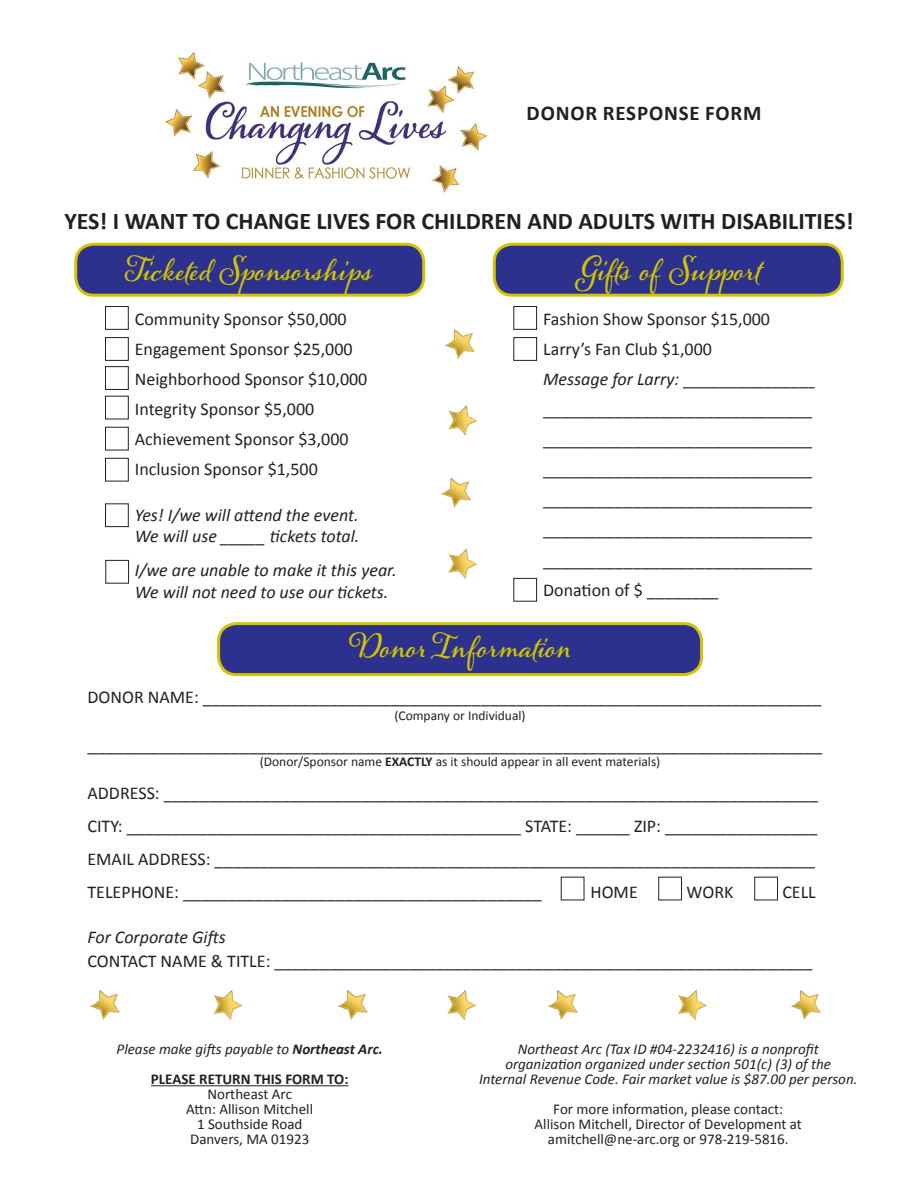
<style>
.page{position:relative;width:918px;height:1188px;background:#fff}
.page>*{position:absolute;margin:0;border:0;box-sizing:border-box;transform-origin:0 0}
.t1{font:700 30px "Alana";color:#d2c401}
.t2{font:700 24px "Calibri";color:#231f20}
.t3{font:700 21px "Calibri";letter-spacing:.04em;color:#231f20}
.t4{font:18px/24px "Calibri";color:#231f20}
.t5{font:italic 18px/21.6px "Calibri";color:#231f20}
.t6{font:15px/15px "Calibri";color:#231f20;text-align:center}
.t7{font:italic 15px/15px "Calibri";color:#231f20;text-align:center}
.t8{font:13.5px "Calibri";color:#231f20}
.s1{font-style:normal}
.s2{font-weight:700}
.s3{font-style:italic}
</style>
<div class="page">
<img style="left:164px;top:52px;width:323px;height:141px">
<div style="left:76px;top:244px;width:348px;height:51px;background:#2b318d;border-radius:18px"></div>
<div style="left:74px;top:243px;width:351px;height:54px;border:3px solid #d2c401;border-radius:18px"></div>
<div style="left:105px;top:306px;width:24px;height:24px;border:1px solid #231f20"></div>
<div style="left:105px;top:337px;width:24px;height:24px;border:1px solid #231f20"></div>
<div style="left:105px;top:366px;width:24px;height:24px;border:1px solid #231f20"></div>
<div style="left:105px;top:396px;width:24px;height:23px;border:1px solid #231f20"></div>
<div style="left:105px;top:427px;width:24px;height:23px;border:1px solid #231f20"></div>
<div style="left:105px;top:458px;width:24px;height:23px;border:1px solid #231f20"></div>
<div style="left:105px;top:503px;width:24px;height:24px;border:1px solid #231f20"></div>
<div style="left:105px;top:560px;width:24px;height:24px;border:1px solid #231f20"></div>
<div style="left:513px;top:306px;width:24px;height:24px;border:1px solid #231f20"></div>
<div style="left:513px;top:337px;width:24px;height:24px;border:1px solid #231f20"></div>
<div style="left:513px;top:578px;width:24px;height:24px;border:1px solid #231f20"></div>
<hr style="left:151px;top:1085px;width:198px;height:1px;background:#231f20">
<div style="left:494px;top:244px;width:348px;height:51px;background:#2b318d;border-radius:18px"></div>
<div style="left:493px;top:243px;width:351px;height:54px;border:3px solid #d2c401;border-radius:18px"></div>
<div style="left:219px;top:624px;width:483px;height:51px;background:#2b318d;border-radius:18px"></div>
<div style="left:217px;top:622px;width:486px;height:54px;border:3px solid #d2c401;border-radius:18px"></div>
<img style="left:445px;top:329px;width:30px;height:30px">
<img style="left:448px;top:549px;width:30px;height:30px">
<img style="left:441px;top:477px;width:30px;height:31px">
<img style="left:448px;top:405px;width:29px;height:31px">
<img style="left:90px;top:990px;width:30px;height:30px">
<img style="left:678px;top:990px;width:29px;height:31px">
<img style="left:548px;top:990px;width:30px;height:30px">
<img style="left:447px;top:990px;width:29px;height:31px">
<div style="left:754px;top:877px;width:24px;height:23px;border:1px solid #231f20"></div>
<div style="left:658px;top:877px;width:24px;height:23px;border:1px solid #231f20"></div>
<img style="left:791px;top:990px;width:30px;height:30px">
<img style="left:338px;top:990px;width:30px;height:30px">
<img style="left:213px;top:990px;width:30px;height:30px">
<p class="t3" style="left:527px;top:98px;width:236px">DONOR RESPONSE FORM</p>
<p class="t2" style="left:64px;top:204px;width:791px">YES! I WANT TO CHANGE LIVES FOR CHILDREN AND ADULTS WITH DISABILITIES!</p>
<p class="t1" style="left:127px;top:252px;width:247px">Ticketed Sponsorships</p>
<p class="t1" style="left:577px;top:252px;width:185px">Gifts of Support</p>
<p class="t4" style="left:135px;top:307px;width:213px">Community Sponsor $50,000</p>
<p class="t4" style="left:135px;top:337px;width:219px">Engagement Sponsor $25,000</p>
<p class="t4" style="left:135px;top:367px;width:234px">Neighborhood Sponsor $10,000</p>
<p class="t4" style="left:135px;top:397px;width:181px">Integrity Sponsor $5,000</p>
<p class="t4" style="left:135px;top:427px;width:215px">Achievement Sponsor $3,000</p>
<p class="t4" style="left:135px;top:457px;width:184px">Inclusion Sponsor $1,500</p>
<p class="t5" style="left:135px;top:503px;width:226px">Yes! I/we will attend the event.<br>We will use _____ tickets total.</p>
<p class="t5" style="left:135px;top:559px;width:263px">I/we are unable to make it this year.<br>We will not need to use our tickets.</p>
<p class="t4" style="left:543px;top:307px;width:228px">Fashion Show Sponsor $15,000</p>
<p class="t4" style="left:543px;top:337px;width:170px">Larry’s Fan Club $1,000</p>
<p class="t5" style="left:543px;top:368px;width:273px">Message for Larry: <span class="s1">_______________</span></p>
<p class="t4" style="left:543px;top:397px;width:270px">______________________________</p>
<p class="t4" style="left:543px;top:427px;width:270px">______________________________</p>
<p class="t4" style="left:543px;top:457px;width:270px">______________________________</p>
<p class="t4" style="left:543px;top:487px;width:270px">______________________________</p>
<p class="t4" style="left:543px;top:517px;width:270px">______________________________</p>
<p class="t4" style="left:543px;top:548px;width:270px">______________________________</p>
<p class="t4" style="left:543px;top:578px;width:177px">Donation of $ ________</p>
<p class="t1" style="left:351px;top:630px;width:221px">Donor Information</p>
<p class="t4" style="left:87px;top:684px;width:736px">DONOR NAME: _____________________________________________________________________</p>
<p class="t8" style="left:394px;top:706px;width:133px">(Company or Individual)</p>
<p class="t8" style="left:260px;top:752px;width:402px">(Donor/Sponsor name <span class="s2">EXACTLY</span> as it should appear in all event materials)</p>
<p class="t4" style="left:87px;top:732px;width:737px">__________________________________________________________________________________</p>
<p class="t4" style="left:87px;top:780px;width:732px">ADDRESS: _________________________________________________________________________</p>
<p class="t4" style="left:87px;top:813px;width:732px">CITY: ____________________________________________ STATE: ______ ZIP: _________________</p>
<p class="t4" style="left:87px;top:846px;width:729px">EMAIL ADDRESS: ___________________________________________________________________</p>
<p class="t4" style="left:87px;top:879px;width:456px">TELEPHONE: ________________________________________</p>
<p class="t4" style="left:590px;top:879px;width:49px">HOME</p>
<p class="t4" style="left:687px;top:879px;width:48px">WORK</p>
<p class="t4" style="left:782px;top:879px;width:35px">CELL</p>
<p class="t4" style="left:87px;top:924px;width:726px"><span class="s3">For Corporate Gifts<br></span>CONTACT NAME &amp; TITLE: ____________________________________________________________</p>
<p class="t7" style="left:117px;top:1041px;width:268px">Please make gifts payable to <span class="s2">Northeast Arc.</span></p>
<p class="t6" style="left:151px;top:1071px;width:199px"><span class="s2">PLEASE RETURN THIS FORM TO:<br></span>Northeast Arc<br>Attn: Allison Mitchell<br>1 Southside Road<br>Danvers, MA 01923</p>
<p class="t7" style="left:479px;top:1041px;width:380px">Northeast Arc (Tax ID #04-2232416) is a nonprofit organization organized under section 501(c) (3) of the<br>Internal Revenue Code. Fair market value is $87.00 per person.</p>
<p class="t6" style="left:535px;top:1101px;width:269px">For more information, please contact:<br>Allison Mitchell, Director of Development at amitchell@ne-arc.org or 978-219-5816.</p>
</div>
